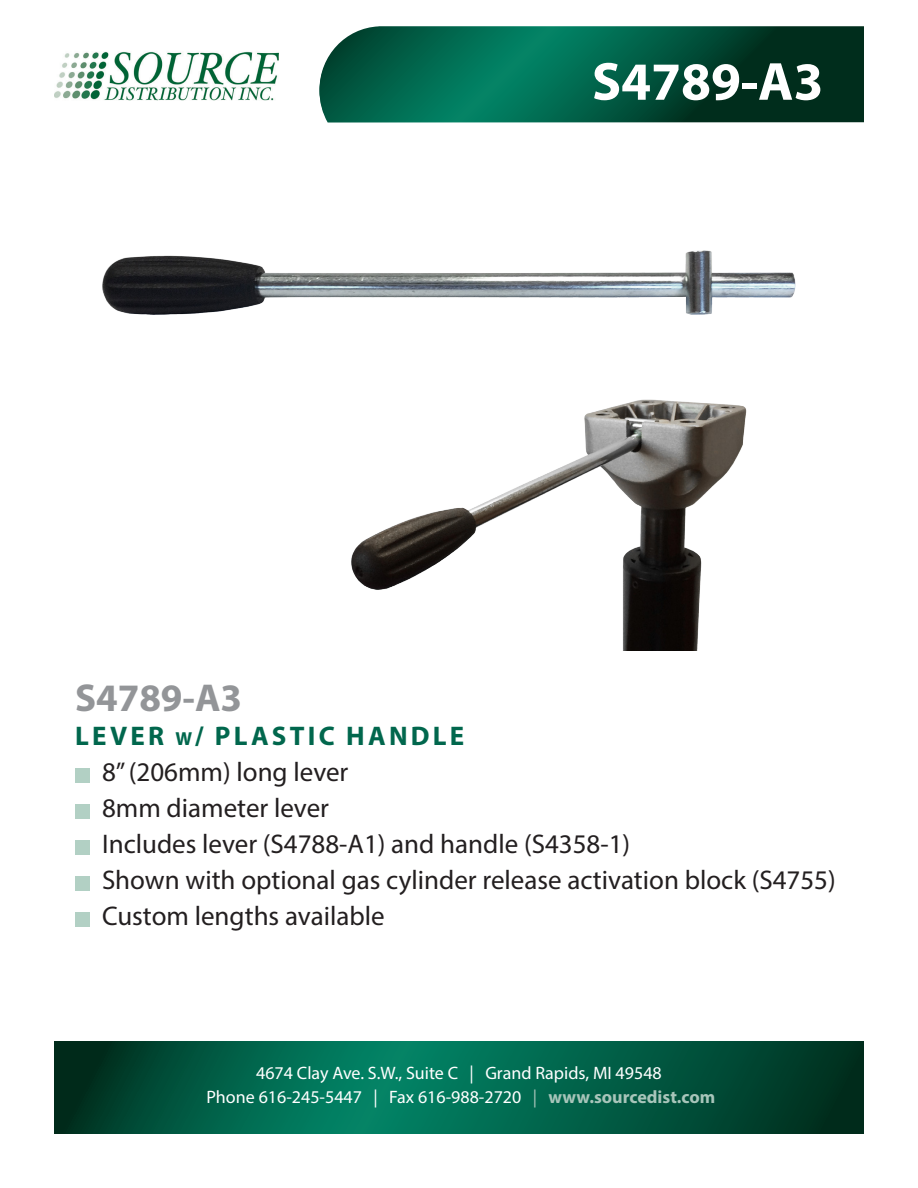
<style>
.page{position:relative;width:918px;height:1188px;background:#fff}
.page>*{position:absolute;margin:0;border:0;box-sizing:border-box;transform-origin:0 0}
.t1{font:700 54px "Myriad Pro";color:#fff}
.t2{font:54px "Times New Roman";color:#fff}
.t3{font:700 39px "Myriad Pro";color:#939598}
.t4{font:27px "Myriad Pro";color:#231f20}
.t5{font:700 27px "Myriad Pro";letter-spacing:.12em;color:#01674d}
.t6{font:18px "Myriad Pro";color:#fff}
.s1{font-size:18.9px}
.s2{font-style:inherit}
.s3{color:#a8c5ba}
.s4{font-weight:700;color:#a8c5ba}
</style>
<div class="page">
<svg style="left:54px;top:1041px;width:810px;height:93px;background:#005a42"></svg>
<svg style="left:368px;top:26px;width:496px;height:2px"></svg>
<svg style="left:320px;top:28px;width:544px;height:95px;background:#065943"></svg>
<img style="left:54px;top:51px;width:225px;height:50px">
<div style="left:75px;top:768px;width:14px;height:15px;background:#b2d0c4"></div>
<div style="left:75px;top:804px;width:14px;height:15px;background:#b2d0c4"></div>
<div style="left:75px;top:840px;width:14px;height:15px;background:#b2d0c4"></div>
<div style="left:75px;top:876px;width:14px;height:15px;background:#b2d0c4"></div>
<div style="left:75px;top:912px;width:14px;height:15px;background:#b2d0c4"></div>
<img style="left:102px;top:250px;width:694px;height:65px">
<img style="left:351px;top:399px;width:396px;height:251px">
<p class="t2" style="left:668px;top:39px;width:157px">XXXX</p>
<p class="t1" style="left:592px;top:46px;width:233px">S4789-A3</p>
<p class="t3" style="left:75px;top:672px;width:169px">S4789-A3</p>
<p class="t5" style="left:75px;top:718px;width:391px">LEVER <span class="s1">w</span><span class="s2">/</span> PLASTIC HANDLE</p>
<p class="t4" style="left:102px;top:755px;width:248px">8” (206mm) long lever</p>
<p class="t4" style="left:102px;top:791px;width:229px">8mm diameter lever</p>
<p class="t4" style="left:102px;top:827px;width:530px">Includes lever (S4788-A1) and handle (S4358-1)</p>
<p class="t4" style="left:102px;top:863px;width:735px">Shown with optional gas cylinder release activation block (S4755)</p>
<p class="t4" style="left:102px;top:899px;width:284px">Custom lengths available</p>
<p class="t6" style="left:256px;top:1062px;width:407px">4674 Clay Ave. S.W., Suite C | Grand Rapids, MI 49548</p>
<p class="t6" style="left:206px;top:1086px;width:510px">Phone 616-245-5447 | Fax 616-988-2720 <span class="s3">|</span> <span class="s4">www.sourcedist.com</span></p>
</div>
